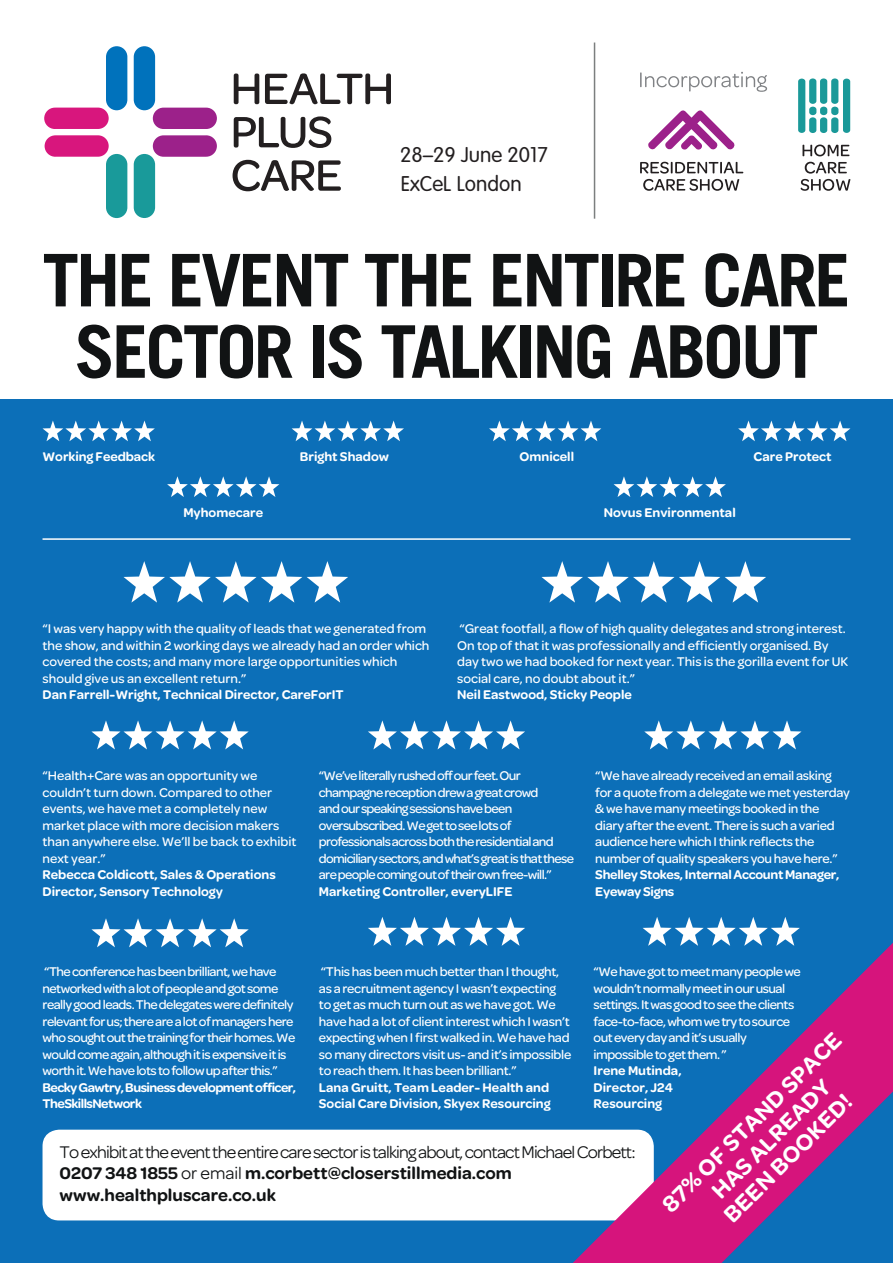
<style>
.page{position:relative;width:893px;height:1263px;background:#fff}
.page>*{position:absolute;margin:0;border:0;box-sizing:border-box;transform-origin:0 0}
.t1{font:700 72.75px/71.4px "Trade Gothic LT Std";letter-spacing:-.04em;color:#111314;text-align:center}
.t2{font:300 26.1px "VAG Rounded Std";color:#231f20}
.t3{font:600 24px/25.5px "Omnes";color:#fff;text-align:center}
.t4{font:300 21px "VAG Rounded Std";color:#231f20}
.t5{font:18px/21.6px "Omnes";letter-spacing:-.045em;color:#111314}
.t6{font:500 13.5px/16.5px "Omnes";letter-spacing:-.02em;color:#fff}
.t7{font:500 13.5px/16.5px "Omnes";color:#fff}
.t8{font:600 13.5px/16.5px "Omnes";color:#fff}
.t9{font:500 13.5px/16.5px "Omnes";letter-spacing:-.04em;color:#fff}
.t10{font:500 13.5px/16.5px "Omnes";letter-spacing:-.05em;color:#fff}
.t11{font:600 13.5px/16.5px "Omnes";letter-spacing:-.04em;color:#fff}
.t12{font:600 13.5px/16.5px "Omnes";letter-spacing:-.02em;color:#fff}
.s1{color:#a8a9ad}
.s2{font-weight:600}
</style>
<div class="page">
<div style="left:0;top:399px;width:893px;height:864px;background:#0c6fb8"></div>
<div style="left:43px;top:1130px;width:611px;height:90px;background:#fff;border-radius:17px"></div>
<svg style="left:123px;top:561px;width:225px;height:42px"></svg>
<svg style="left:91px;top:720px;width:158px;height:29px"></svg>
<svg style="left:43px;top:420px;width:112px;height:21px"></svg>
<svg style="left:292px;top:420px;width:112px;height:21px"></svg>
<svg style="left:167px;top:476px;width:112px;height:21px"></svg>
<svg style="left:489px;top:420px;width:112px;height:21px"></svg>
<svg style="left:738px;top:420px;width:112px;height:21px"></svg>
<svg style="left:614px;top:476px;width:112px;height:21px"></svg>
<svg style="left:368px;top:720px;width:157px;height:29px"></svg>
<svg style="left:368px;top:917px;width:157px;height:29px"></svg>
<svg style="left:644px;top:720px;width:157px;height:29px"></svg>
<svg style="left:643px;top:917px;width:157px;height:26px"></svg>
<svg style="left:541px;top:561px;width:225px;height:42px"></svg>
<hr style="left:43px;top:538px;width:807px;height:2px;background:#fff">
<svg style="left:91px;top:918px;width:158px;height:29px"></svg>
<svg style="left:573px;top:943px;width:320px;height:320px"></svg>
<div style="left:153px;top:108px;width:64px;height:21px;background:#9c218a;border-radius:11px"></div>
<svg style="left:153px;top:135px;width:64px;height:22px"></svg>
<div style="left:134px;top:46px;width:21px;height:64px;background:#0072bc;border-radius:11px"></div>
<svg style="left:44px;top:46px;width:83px;height:83px"></svg>
<div style="left:134px;top:154px;width:21px;height:64px;background:#199a9a;border-radius:11px"></div>
<svg style="left:45px;top:135px;width:82px;height:83px"></svg>
<svg style="left:234px;top:74px;width:25px;height:30px"></svg>
<svg style="left:265px;top:73px;width:126px;height:31px"></svg>
<svg style="left:234px;top:116px;width:97px;height:32px"></svg>
<svg style="left:233px;top:160px;width:108px;height:31px"></svg>
<svg style="left:802px;top:145px;width:47px;height:11px"></svg>
<svg style="left:801px;top:162px;width:49px;height:29px"></svg>
<div style="left:798px;top:79px;width:7px;height:54px;background:#1a9999;border-radius:3px"></div>
<div style="left:843px;top:79px;width:7px;height:54px;background:#1a9999;border-radius:3px"></div>
<div style="left:809px;top:117px;width:7px;height:16px;background:#1a9999;border-radius:3px"></div>
<div style="left:809px;top:78px;width:7px;height:26px;background:#1a9999;border-radius:3px"></div>
<div style="left:820px;top:117px;width:7px;height:16px;background:#1a9999;border-radius:3px"></div>
<div style="left:820px;top:78px;width:7px;height:26px;background:#1a9999;border-radius:3px"></div>
<div style="left:831px;top:117px;width:7px;height:16px;background:#1a9999;border-radius:3px"></div>
<div style="left:831px;top:78px;width:7px;height:26px;background:#1a9999;border-radius:3px"></div>
<svg style="left:809px;top:107px;width:29px;height:8px"></svg>
<svg style="left:648px;top:110px;width:87px;height:40px"></svg>
<svg style="left:640px;top:162px;width:103px;height:29px"></svg>
<svg style="left:640px;top:72px;width:127px;height:20px"></svg>
<hr style="left:594px;top:43px;width:1px;height:176px;background:#7c7f7f">
<h3 class="t4" style="left:400px;top:142px;width:285px">28–29 June 2017 <span class="s1">|</span> ExCeL London</h3>
<h2 class="t2" style="left:47px;top:243px;width:354px">28–29 June 2017 <span class="s1">|</span> ExCeL London</h2>
<h1 class="t1" style="left:43px;top:244px;width:810px">THE EVENT THE ENTIRE CARE<br>SECTOR IS TALKING ABOUT</h1>
<p class="t8" style="left:43px;top:449px;width:114px">Working Feedback</p>
<p class="t8" style="left:300px;top:449px;width:91px">Bright Shadow</p>
<p class="t8" style="left:520px;top:449px;width:56px">Omnicell</p>
<p class="t8" style="left:754px;top:449px;width:80px">Care Protect</p>
<p class="t8" style="left:183px;top:504px;width:81px">Myhomecare</p>
<p class="t8" style="left:604px;top:504px;width:134px">Novus Environmental</p>
<p class="t7" style="left:43px;top:620px;width:389px">“I was very happy with the quality of leads that we generated from the show, and within 2 working days we already had an order which covered the costs; and many more large opportunities which should give us an excellent return.”</p>
<p class="t8" style="left:43px;top:686px;width:303px">Dan Farrell-Wright, Technical Director, CareForIT</p>
<p class="t7" style="left:457px;top:620px;width:393px">“Great footfall, a flow of high quality delegates and strong interest.<br>On top of that it was professionally and efficiently organised. By day two we had booked for next year. This is the gorilla event for UK social care, no doubt about it.”</p>
<p class="t8" style="left:457px;top:686px;width:176px">Neil Eastwood, Sticky People</p>
<p class="t7" style="left:43px;top:767px;width:256px">“Health+Care was an opportunity we couldn’t turn down. Compared to other events, we have met a completely new market place with more decision makers than anywhere else. We’ll be back to exhibit next year.”</p>
<p class="t8" style="left:43px;top:866px;width:235px">Rebecca Coldicott, Sales &amp; Operations<br>Director, Sensory Technology</p>
<p class="t10" style="left:319px;top:767px;width:257px">“We’ve literally rushed off our feet. Our champagne reception drew a great crowd<br>and our speaking sessions have been oversubscribed. We get to see lots of professionals across both the residential and domiciliary sectors, and what’s great is that these are people coming out of their own free-will.”</p>
<p class="t8" style="left:319px;top:883px;width:195px">Marketing Controller, everyLIFE</p>
<p class="t6" style="left:595px;top:767px;width:256px">“We have already received an email asking for a quote from a delegate we met yesterday &amp; we have many meetings booked in the diary after the event. There is such a varied audience here which I think reflects the number of quality speakers you have here.”</p>
<p class="t12" style="left:595px;top:866px;width:246px">Shelley Stokes, Internal Account Manager,<br>Eyeway Signs</p>
<p class="t9" style="left:43px;top:964px;width:254px">“The conference has been brilliant, we have networked with a lot of people and got some really good leads. The delegates were definitely relevant for us; there are a lot of managers here who sought out the training for their homes. We would come again, although it is expensive it is worth it. We have lots to follow up after this.”</p>
<p class="t11" style="left:43px;top:1079px;width:255px">Becky Gawtry, Business development officer,<br>TheSkillsNetwork</p>
<p class="t6" style="left:319px;top:964px;width:254px">“This has been much better than I thought, as a recruitment agency I wasn’t expecting to get as much turn out as we have got. We have had a lot of client interest which I wasn’t expecting when I first walked in. We have had so many directors visit us- and it’s impossible to reach them. It has been brilliant.”</p>
<p class="t8" style="left:319px;top:1079px;width:233px">Lana Gruitt, Team Leader- Health and<br>Social Care Division, Skyex Resourcing</p>
<p class="t6" style="left:594px;top:964px;width:209px">“We have got to meet many people we wouldn’t normally meet in our usual settings. It was good to see the clients face-to-face, whom we try to source out every day and it’s usually impossible to get them. ”</p>
<p class="t8" style="left:594px;top:1063px;width:89px">Irene Mutinda,<br>Director, J24<br>Resourcing</p>
<h3 class="t3" style="left:657px;top:1199px;width:245px;rotate:-45deg">87% OF STAND SPACE<br>HAS ALREADY<br>BEEN BOOKED!</h3>
<h3 class="t5" style="left:60px;top:1141px;width:578px">To exhibit at the event the entire care sector is talking about, contact Michael Corbett:<br><span class="s2">0207 348 1855</span> or email <span class="s2">m.corbett@closerstillmedia.com www.healthpluscare.co.uk</span></h3>
</div>
